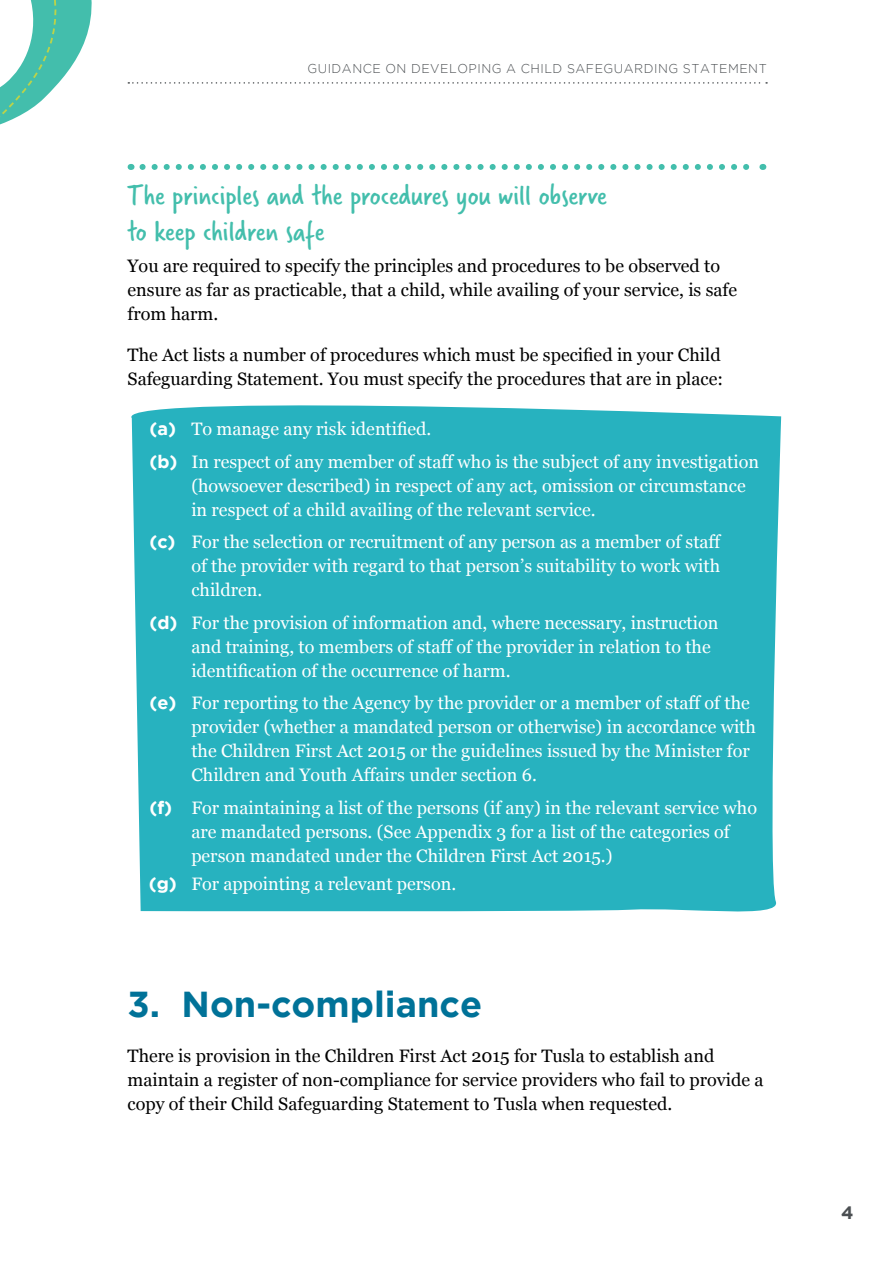
<style>
.page{position:relative;width:893px;height:1263px;background:#fff}
.page>*{position:absolute;margin:0;border:0;box-sizing:border-box;transform-origin:0 0}
.t1{font:700 36px "Gotham";color:#007298}
.t2{font:30px/36px "Verveine";color:#43beac}
.t3{font:18px/24px "Georgia";color:#fff}
.t4{font:18px/24px "Georgia";color:#000}
.t5{font:700 18px "Gotham";color:#4b4f52}
.t6{font:300 12.75px "Gotham";letter-spacing:.04em;color:#4b4f52}
.s1{font-family:"Gotham";font-weight:700}
</style>
<div class="page">
<svg style="left:128px;top:82px;width:639px;height:2px"></svg>
<svg style="left:0;top:0;width:92px;height:125px"></svg>
<div style="left:131px;top:405px;width:651px;height:507px;background:#27b2bf"></div>
<svg style="left:142px;top:164px;width:608px;height:6px"></svg>
<p class="t6" style="left:307px;top:62px;width:461px">GUIDANCE ON DEVELOPING A CHILD SAFEGUARDING STATEMENT</p>
<h2 class="t2" style="left:128px;top:178px;width:481px">The principles and the procedures you will observe to keep children safe</h2>
<p class="t4" style="left:128px;top:253px;width:611px">You are required to specify the principles and procedures to be observed to ensure as far as practicable, that a child, while availing of your service, is safe from harm.</p>
<p class="t4" style="left:128px;top:342px;width:597px">The Act lists a number of procedures which must be specified in your Child<br>Safeguarding Statement. You must specify the procedures that are in place:</p>
<p class="t3" style="left:149px;top:412px;width:611px;line-height:32.5px"><span class="s1">(a)</span> To manage any risk identified.<br><span class="s1">(b)</span> In respect of any member of staff who is the subject of any investigation</p>
<p class="t3" style="left:191px;top:473px;width:556px">(howsoever described) in respect of any act, omission or circumstance in respect of a child availing of the relevant service.</p>
<p class="t3" style="left:191px;top:529px;width:532px;text-align:justify;text-indent:-42px"><span class="s1">(c)</span> For the selection or recruitment of any person as a member of staff of the provider with regard to that person’s suitability to work with children.</p>
<p class="t3" style="left:191px;top:610px;width:529px;text-indent:-42px"><span class="s1">(d)</span> For the provision of information and, where necessary, instruction and training, to members of staff of the provider in relation to the identification of the occurrence of harm.</p>
<p class="t3" style="left:191px;top:690px;width:566px;text-indent:-42px"><span class="s1">(e)</span> For reporting to the Agency by the provider or a member of staff of the provider (whether a mandated person or otherwise) in accordance with the Children First Act 2015 or the guidelines issued by the Minister for Children and Youth Affairs under section 6.</p>
<p class="t3" style="left:191px;top:794px;width:567px;text-indent:-42px"><span class="s1">(f)</span> For maintaining a list of the persons (if any) in the relevant service who are mandated persons. (See Appendix 3 for a list of the categories of person mandated under the Children First Act 2015.)</p>
<p class="t3" style="left:149px;top:871px;width:309px"><span class="s1">(g)</span> For appointing a relevant person.</p>
<h1 class="t1" style="left:128px;top:983px;width:356px">3. Non-compliance</h1>
<p class="t4" style="left:128px;top:1043px;width:638px">There is provision in the Children First Act 2015 for Tusla to establish and maintain a register of non-compliance for service providers who fail to provide a copy of their Child Safeguarding Statement to Tusla when requested.</p>
<p class="t5" style="left:841px;top:1202px;width:14px">4</p>
</div>
